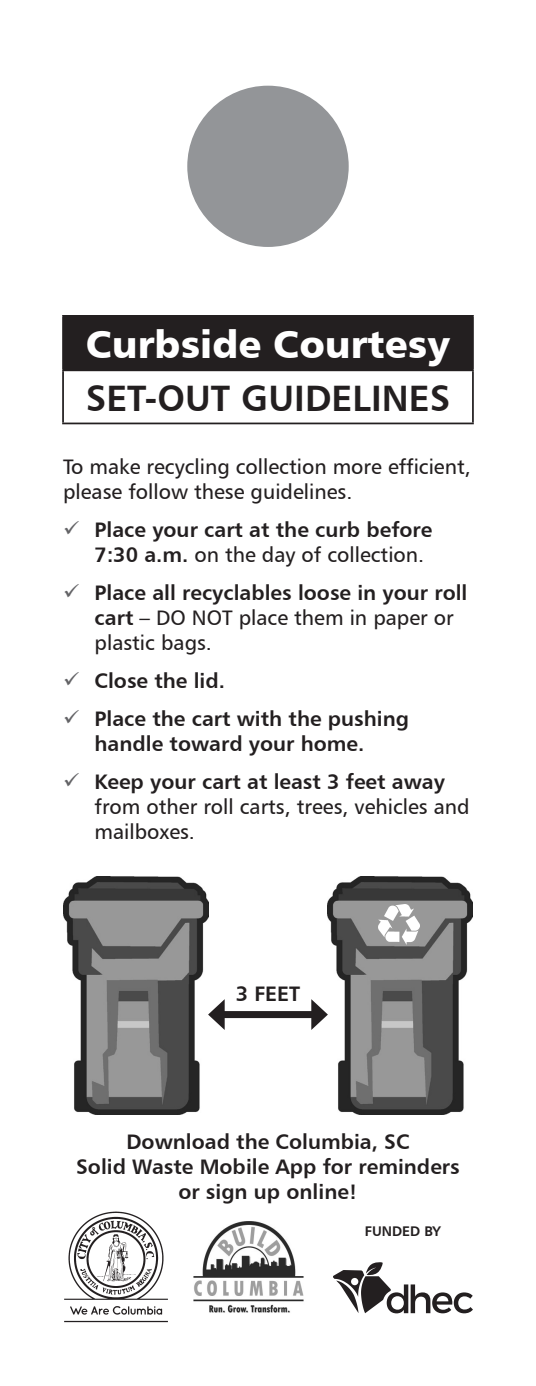
<style>
.page{position:relative;width:536px;height:1386px;background:#fff}
.page>*{position:absolute;margin:0;border:0;box-sizing:border-box;transform-origin:0 0}
.t1{font:38.5px "Humanist 777 BT Black B";color:#fff}
.t2{font:36.75px "Humanist 777 BT Bold B";color:#231f20}
.t3{font:21px/25.2px "Humanist 777 BT Bold B";color:#231f20}
.t4{font:21px/25.2px "Humanist 777 BT Roman B";color:#231f20}
.t5{font:14px "Humanist 777 BT Bold B";color:#231f20}
.s1{color:#636366}
.s2{font-family:"Humanist 777 BT Roman B"}
.s3{font-family:"Humanist 777 BT Bold B"}
</style>
<div class="page">
<div style="left:63px;top:316px;width:409px;height:54px;background:#231f20"></div>
<hr style="left:62px;top:315px;width:411px;height:2px;background:#231f20">
<hr style="left:62px;top:317px;width:2px;height:52px;background:#231f20">
<hr style="left:472px;top:317px;width:1px;height:52px;background:#231f20">
<hr style="left:62px;top:369px;width:411px;height:2px;background:#231f20">
<hr style="left:62px;top:371px;width:2px;height:52px;background:#231f20">
<hr style="left:472px;top:371px;width:1px;height:52px;background:#231f20">
<hr style="left:62px;top:423px;width:411px;height:1px;background:#231f20">
<img style="left:63px;top:877px;width:145px;height:237px">
<img style="left:328px;top:877px;width:144px;height:237px">
<div style="left:218px;top:1011px;width:99px;height:7px;background:#231f20"></div>
<svg style="left:208px;top:1000px;width:16px;height:30px"></svg>
<svg style="left:311px;top:999px;width:17px;height:31px"></svg>
<img style="left:378px;top:904px;width:42px;height:40px">
<div style="left:187px;top:86px;width:161px;height:161px;background:#939598;border-radius:50%"></div>
<img style="left:64px;top:1211px;width:104px;height:112px">
<svg style="left:333px;top:1262px;width:139px;height:51px"></svg>
<img style="left:193px;top:1221px;width:111px;height:92px">
<p class="t1" style="left:86px;top:320px;width:366px">Curbside Courtesy</p>
<p class="t2" style="left:86px;top:375px;width:366px">SET-OUT GUIDELINES</p>
<p class="t4" style="left:63px;top:454px;width:409px">To make recycling collection more efficient, please follow these guidelines.</p>
<p class="t3" style="left:94px;top:517px;width:339px;text-indent:-32px"><span class="s1">✓</span> Place your cart at the curb before<br>7:30 a.m. <span class="s2">on the day of collection.</span></p>
<p class="t3" style="left:94px;top:580px;width:374px;text-indent:-32px"><span class="s1">✓</span> Place all recyclables loose in your roll cart <span class="s2">– DO NOT place them in paper or plastic bags.</span></p>
<p class="t3" style="left:63px;top:668px;width:163px"><span class="s1">✓</span> Close the lid.</p>
<p class="t3" style="left:94px;top:706px;width:316px;text-indent:-32px"><span class="s1">✓</span> Place the cart with the pushing handle toward your home.</p>
<p class="t4" style="left:94px;top:769px;width:376px;text-indent:-32px"><span class="s1">✓</span> <span class="s3">Keep your cart at least 3 feet away </span>from other roll carts, trees, vehicles and mailboxes.</p>
<p class="t3" style="left:236px;top:981px;width:66px">3 FEET</p>
<p class="t3" style="left:76px;top:1128px;width:385px;text-align:center">Download the Columbia, SC<br>Solid Waste Mobile App for reminders or sign up online!</p>
<p class="t5" style="left:365px;top:1222px;width:78px">FUNDED BY</p>
</div>
